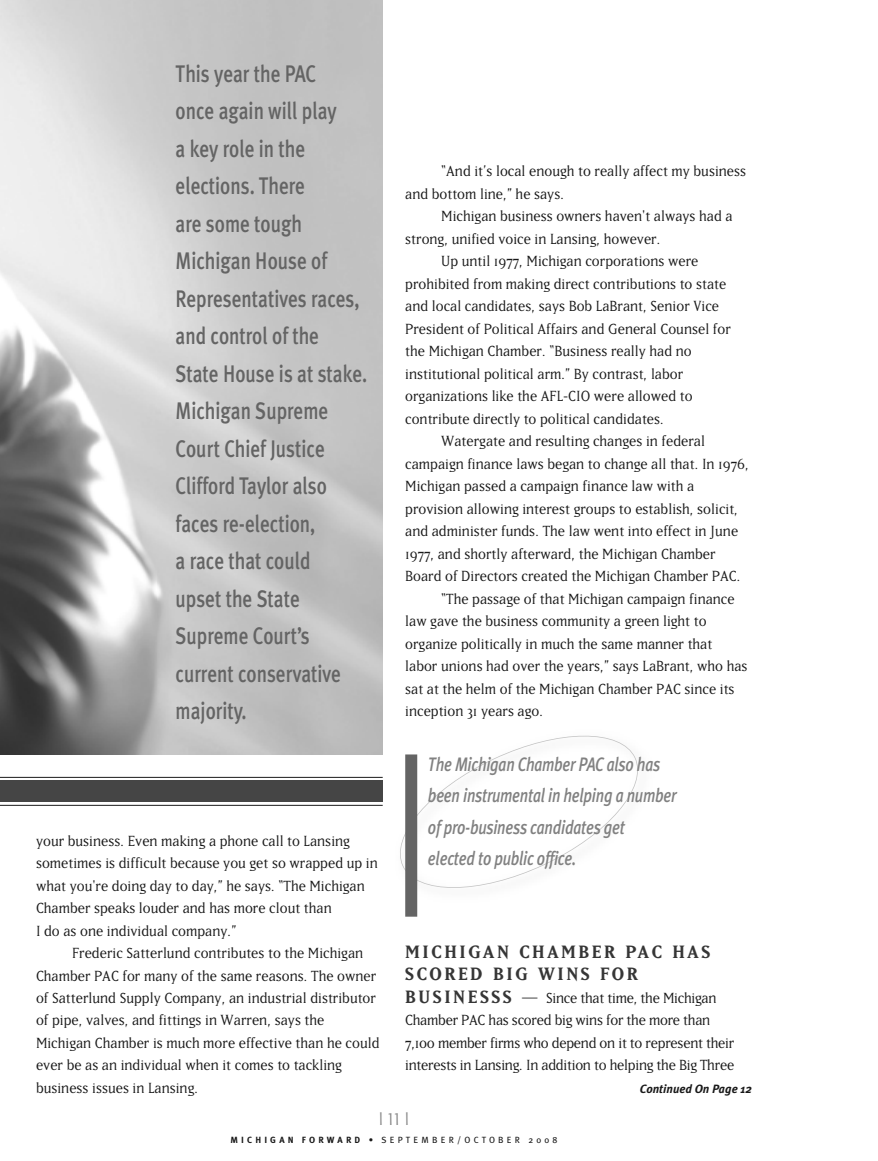
<style>
.page{position:relative;width:878px;height:1161px;background:#fff}
.page>*{position:absolute;margin:0;border:0;box-sizing:border-box;transform-origin:0 0}
.t1{font:500 24px/37.5px "Meta Plus";color:#646464;scale:.8 1}
.t2{font:700 21px/22.5px "Matrix";letter-spacing:.125em;color:#363636}
.t3{font:italic 500 19.5px/31.5px "Meta Plus";letter-spacing:-.015em;color:#818181;scale:.8 1}
.t4{font:300 condensed 18px "Formata";color:#878787}
.t5{font:17.25px/22.5px "Matrix";color:#191919}
.t6{font:italic 700 12px "Meta Plus";color:#191919}
.t7{font:9px "Meta Plus";letter-spacing:.355em;color:#191919}
.s1{font-weight:700;font-size:21px;color:#363636}
.s2{font-weight:800;font-size:21px;color:#878787}
.s3{color:#818181}
.s4{font-weight:700}
</style>
<div class="page">
<img style="left:0;top:234px;width:156px;height:521px">
<img style="left:365px;top:692px;width:258px;height:225px">
<svg style="left:389px;top:728px;width:249px;height:168px"></svg>
<div style="left:405px;top:754px;width:12px;height:163px;background:#646464"></div>
<div style="left:36px;top:760px;width:346px;height:74px;background:#fff"></div>
<div style="left:0;top:780px;width:382px;height:22px;background:#454545"></div>
<hr style="left:0;top:777px;width:382px;height:1px;background:#191919">
<hr style="left:0;top:805px;width:382px;height:1px;background:#191919">
<p class="t1" style="left:176px;top:55px;width:241px">This year the PAC<br>once again will play<br>a key role in the elections. There<br>are some tough<br>Michigan House of<br>Representatives races, and control of the<br>State House is at stake.<br>Michigan Supreme<br>Court Chief Justice<br>Clifford Taylor also faces re-election,<br>a race that could<br>upset the State<br>Supreme Court’s current conservative majority.</p>
<p class="t5" style="left:36px;top:828px;width:343px">your business. Even making a phone call to Lansing sometimes is difficult because you get so wrapped up in what you're doing day to day,” he says. “The Michigan Chamber speaks louder and has more clout than<br>I do as one individual company.”</p>
<p class="t5" style="left:36px;top:941px;width:345px;text-indent:36px">Frederic Satterlund contributes to the Michigan Chamber PAC for many of the same reasons. The owner of Satterlund Supply Company, an industrial distributor of pipe, valves, and fittings in Warren, says the Michigan Chamber is much more effective than he could ever be as an individual when it comes to tackling business issues in Lansing.</p>
<p class="t5" style="left:405px;top:159px;width:342px;text-indent:36px">“And it’s local enough to really affect my business and bottom line,” he says.</p>
<p class="t5" style="left:441px;top:204px;width:293px">Michigan business owners haven't always had a</p>
<p class="t5" style="left:405px;top:227px;width:257px">strong, unified voice in Lansing, however.</p>
<p class="t5" style="left:441px;top:249px;width:259px">Up until 1977, Michigan corporations were</p>
<p class="t5" style="left:405px;top:272px;width:322px">prohibited from making direct contributions to state</p>
<p class="t5" style="left:405px;top:294px;width:315px">and local candidates, says Bob LaBrant, Senior Vice</p>
<p class="t5" style="left:405px;top:317px;width:327px">President of Political Affairs and General Counsel for</p>
<p class="t5" style="left:405px;top:339px;width:288px">the Michigan Chamber. “Business really had no</p>
<p class="t5" style="left:405px;top:362px;width:279px">institutional political arm.” By contrast, labor</p>
<p class="t5" style="left:405px;top:384px;width:289px">organizations like the AFL-CIO were allowed to</p>
<p class="t5" style="left:405px;top:407px;width:260px">contribute directly to political candidates.</p>
<p class="t5" style="left:441px;top:429px;width:265px">Watergate and resulting changes in federal</p>
<p class="t5" style="left:405px;top:452px;width:345px">campaign finance laws began to change all that. In 1976,</p>
<p class="t5" style="left:405px;top:474px;width:290px">Michigan passed a campaign finance law with a</p>
<p class="t5" style="left:405px;top:497px;width:334px">provision allowing interest groups to establish, solicit,</p>
<p class="t5" style="left:405px;top:519px;width:334px">and administer funds. The law went into effect in June</p>
<p class="t5" style="left:405px;top:542px;width:312px">1977, and shortly afterward, the Michigan Chamber</p>
<p class="t5" style="left:405px;top:564px;width:337px">Board of Directors created the Michigan Chamber PAC.</p>
<p class="t5" style="left:441px;top:587px;width:295px">“The passage of that Michigan campaign finance</p>
<p class="t5" style="left:405px;top:609px;width:303px">law gave the business community a green light to</p>
<p class="t5" style="left:405px;top:632px;width:308px">organize politically in much the same manner that</p>
<p class="t5" style="left:405px;top:654px;width:344px">labor unions had over the years,” says LaBrant, who has</p>
<p class="t5" style="left:405px;top:677px;width:331px">sat at the helm of the Michigan Chamber PAC since its</p>
<p class="t5" style="left:405px;top:699px;width:139px">inception 31 years ago.</p>
<p class="t3" style="left:428px;top:748px;width:312px">The Michigan Chamber PAC also has been instrumental in helping a number of pro-business candidates get elected to public office.</p>
<p class="t2" style="left:405px;top:939px;width:306px">MICHIGAN CHAMBER PAC HAS<br>SCORED BIG WINS FOR</p>
<p class="t5" style="left:405px;top:986px;width:330px"><span class="s1">BUS INE S S S</span> <span class="s2">—</span> Since that time, the Michigan Chamber PAC has scored big wins for the more than 7,100 member firms who depend on it to represent their interests in Lansing. In addition to helping the Big Three</p>
<p class="t6" style="left:640px;top:1082px;width:113px">Continued On Page 12</p>
<p class="t4" style="left:379px;top:1112px;width:31px">I<span class="s3">11</span>I</p>
<p class="t7" style="left:230px;top:1135px;width:328px"><span class="s4">MICHIGAN FORWARD</span> • SEPTEMBER/OCTOBER 2008</p>
</div>
